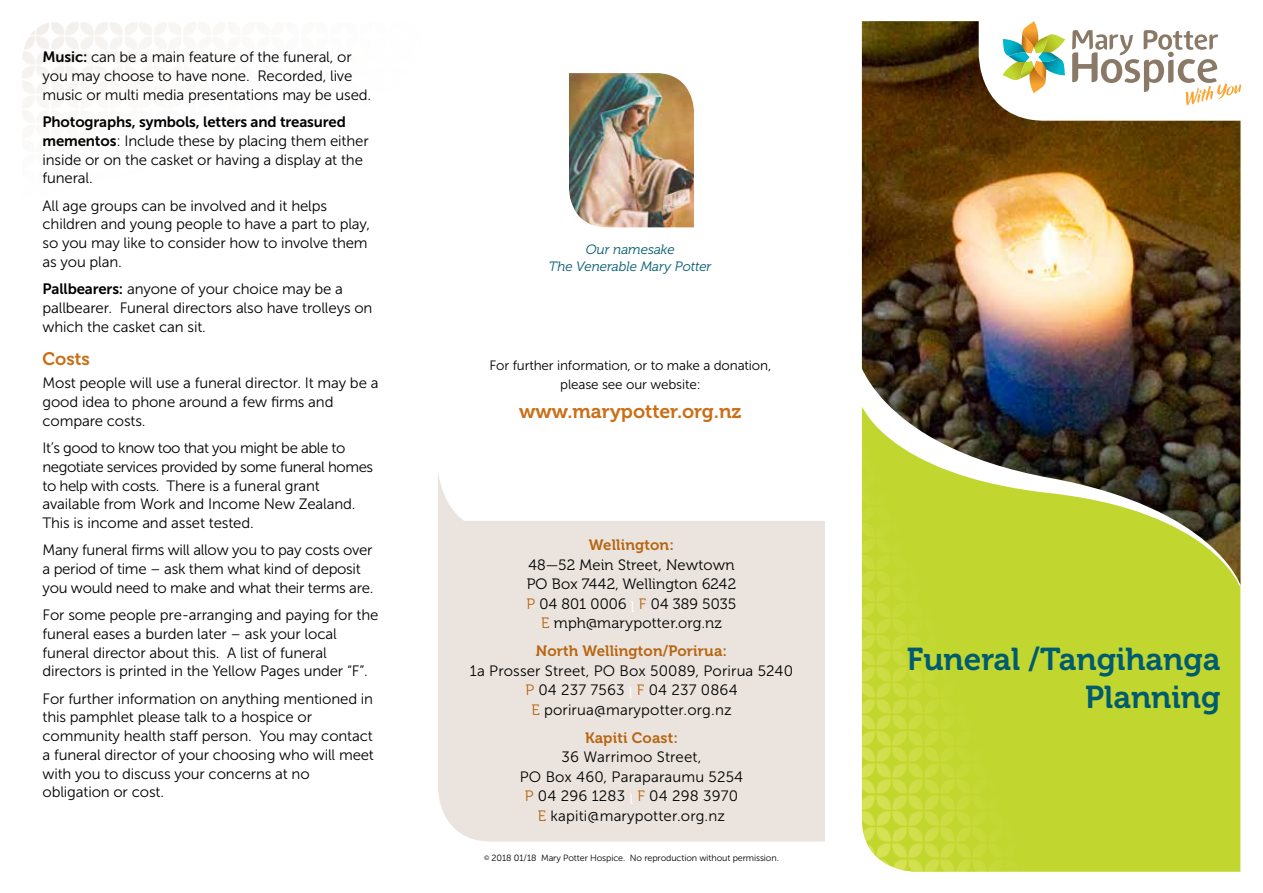
<style>
.page{position:relative;width:1263px;height:893px;background:#fff}
.page>*{position:absolute;margin:0;border:0;box-sizing:border-box;transform-origin:0 0}
.t1{font:31.5px/37.8px "Museo 700";color:#005b6f;text-align:right}
.t2{font:19.5px "Museo 700";color:#c96f17}
.t3{font:18px "Museo 700";color:#c96f17}
.t4{font:15px/18.8px "Museo Sans 300";letter-spacing:-.01em;color:#000}
.t5{font:15px/18.8px "Museo Sans 300";letter-spacing:-.03em;color:#000}
.t6{font:15px/19.5px "Museo Sans 300";letter-spacing:.01em;color:#000;text-align:center}
.t7{font:15px/19.5px "Museo 300";letter-spacing:.01em;color:#000;text-align:center}
.t8{font:15px "Museo 700";letter-spacing:.01em;color:#b66612}
.t9{font:15px "Museo Sans 700";letter-spacing:-.01em;color:#000}
.t10{font:13.5px/18.8px "Museo Sans 300";letter-spacing:-.01em;color:#000;text-align:center}
.t11{font:italic 13.5px/16.2px "Museo 300";color:#005b6f;text-align:center}
.t12{font:9px "Museo Sans 300";letter-spacing:-.01em;color:#000}
.s1{font-family:"Museo Sans 700"}
.s2{color:#b66612}
.s3{color:#fff}
.s4{font-family:"Museo 300";color:#b66612}
.s5{font-family:"Museo 300";color:#fff}
</style>
<div class="page">
<img style="left:862px;top:586px;width:378px;height:286px">
<img style="left:862px;top:21px;width:378px;height:331px">
<img style="left:861px;top:352px;width:379px;height:234px">
<svg style="left:979px;top:21px;width:262px;height:100px"></svg>
<div style="left:438px;top:521px;width:387px;height:320px;background:#ebe4de"></div>
<svg style="left:438px;top:474px;width:53px;height:55px"></svg>
<img style="left:569px;top:73px;width:125px;height:155px">
<p class="t4" style="left:43px;top:48px;width:330px"><span class="s1">Music:</span> can be a main feature of the funeral, or you may choose to have none. Recorded, live music or multi media presentations may be used.</p>
<p class="t9" style="left:43px;top:113px;width:305px">Photographs, symbols, letters and treasured</p>
<p class="t4" style="left:43px;top:131px;width:328px"><span class="s1">mementos</span>: Include these by placing them either inside or on the casket or having a display at the funeral.</p>
<p class="t4" style="left:43px;top:196px;width:329px">All age groups can be involved and it helps children and young people to have a part to play, so you may like to consider how to involve them as you plan.</p>
<p class="t4" style="left:43px;top:280px;width:331px"><span class="s1">Pallbearers:</span> anyone of your choice may be a pallbearer. Funeral directors also have trolleys on which the casket can sit.</p>
<p class="t3" style="left:43px;top:349px;width:49px">Costs</p>
<p class="t4" style="left:43px;top:374px;width:337px">Most people will use a funeral director. It may be a good idea to phone around a few firms and compare costs.</p>
<p class="t5" style="left:43px;top:439px;width:332px">It’s good to know too that you might be able to negotiate services provided by some funeral homes to help with costs. There is a funeral grant available from Work and Income New Zealand.<br>This is income and asset tested.</p>
<p class="t4" style="left:43px;top:541px;width:332px">Many funeral firms will allow you to pay costs over a period of time – ask them what kind of deposit you would need to make and what their terms are.</p>
<p class="t4" style="left:43px;top:606px;width:337px">For some people pre-arranging and paying for the funeral eases a burden later – ask your local funeral director about this. A list of funeral directors is printed in the Yellow Pages under “F”.</p>
<p class="t4" style="left:43px;top:689px;width:333px">For further information on anything mentioned in this pamphlet please talk to a hospice or community health staff person. You may contact a funeral director of your choosing who will meet with you to discuss your concerns at no obligation or cost.</p>
<p class="t11" style="left:549px;top:242px;width:164px">Our namesake<br>The Venerable Mary Potter</p>
<p class="t10" style="left:489px;top:356px;width:283px">For further information, or to make a donation, please see our website:</p>
<h2 class="t2" style="left:519px;top:401px;width:224px">www.marypotter.org.nz</h2>
<p class="t8" style="left:589px;top:536px;width:86px">Wellington:</p>
<p class="t7" style="left:526px;top:555px;width:211px">48—52 Mein Street, Newtown<br>PO Box 7442, Wellington 6242<br><span class="s2">P</span> 04 801 0006 <span class="s3">l</span> <span class="s2">F</span> 04 389 5035<br><span class="s2">E</span> mph@marypotter.org.nz</p>
<p class="t8" style="left:536px;top:642px;width:193px">North Wellington/Porirua:</p>
<p class="t6" style="left:470px;top:661px;width:325px">1a Prosser Street, PO Box 50089, Porirua 5240<br><span class="s4">P</span> 04 237 7563 <span class="s5">l</span> <span class="s4">F</span> 04 237 0864<br><span class="s4">E</span> porirua@marypotter.org.nz</p>
<p class="t8" style="left:585px;top:729px;width:94px">Kapiti Coast:</p>
<p class="t6" style="left:520px;top:747px;width:225px">36 Warrimoo Street,<br>PO Box 460, Paraparaumu 5254<br><span class="s4">P</span> 04 296 1283 <span class="s5">l</span> <span class="s4">F</span> 04 298 3970<br><span class="s4">E</span> kapiti@marypotter.org.nz</p>
<p class="t12" style="left:484px;top:853px;width:296px"><sup>©</sup> 2018 01/18 Mary Potter Hospice. No reproduction without permission.</p>
<h1 class="t1" style="left:907px;top:641px;width:315px">Funeral /Tangihanga<br>Planning</h1>
</div>
